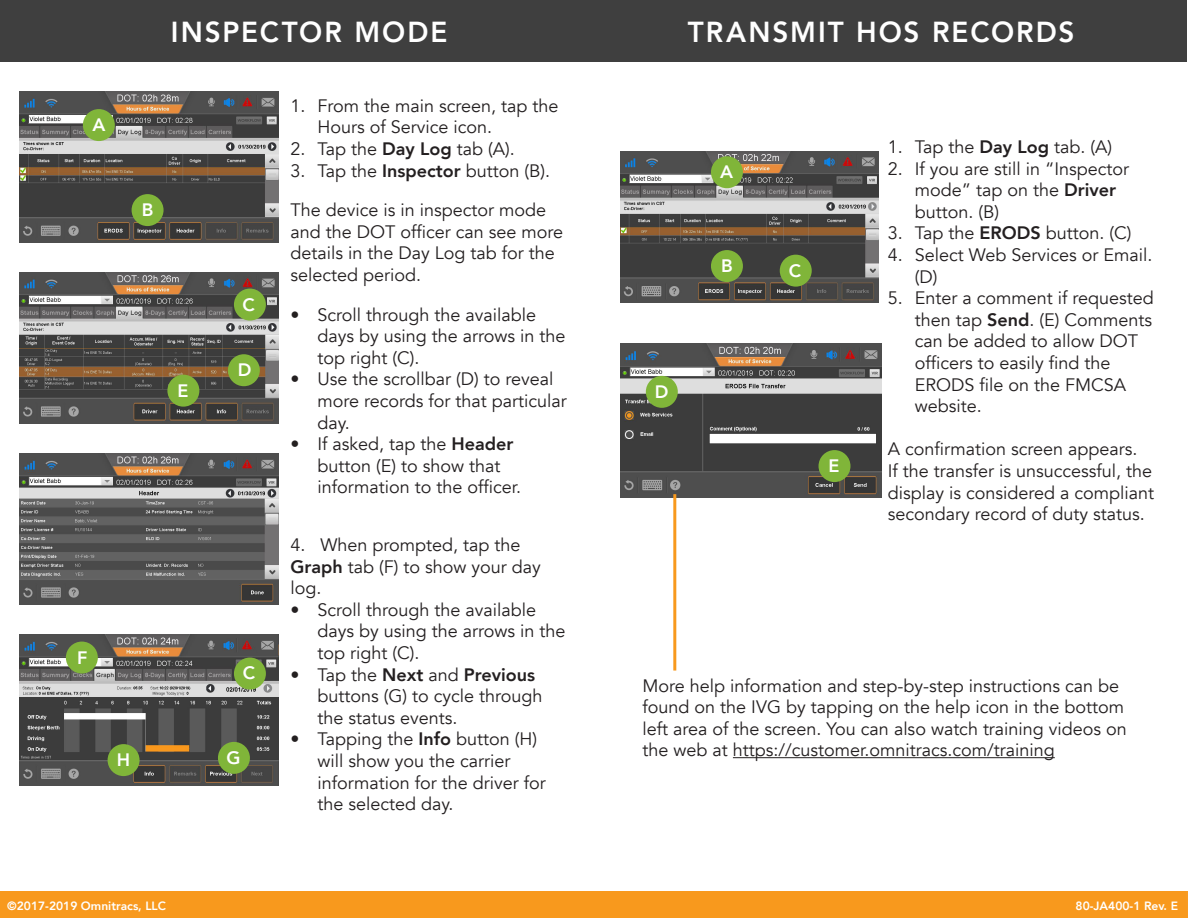
<style>
.page{position:relative;width:1188px;height:918px;background:#fff}
.page>*{position:absolute;margin:0;border:0;box-sizing:border-box;transform-origin:0 0}
.t1{font:800 28.95px "Avenir";letter-spacing:.07em;color:#fff;scale:.96 1}
.t2{font:18px/21.6px "Avenir";color:#231f20}
.t3{font:800 18px "Avenir";color:#fff}
.t4{font:800 12px "Avenir";color:#fff}
.s1{font-weight:800}
</style>
<div class="page">
<div style="left:0;top:891px;width:1188px;height:27px;background:#f8991d"></div>
<div style="left:1px;top:1px;width:1186px;height:61px;background:#3f3f3f"></div>
<img style="left:19px;top:91px;width:259px;height:152px">
<img style="left:19px;top:272px;width:259px;height:152px">
<img style="left:20px;top:453px;width:258px;height:151px">
<img style="left:20px;top:634px;width:258px;height:151px">
<div style="left:83px;top:109px;width:32px;height:32px;background:#80b539;border-radius:50%"></div>
<div style="left:218px;top:742px;width:32px;height:32px;background:#80b539;border-radius:50%"></div>
<div style="left:108px;top:744px;width:32px;height:32px;background:#80b539;border-radius:50%"></div>
<div style="left:234px;top:658px;width:32px;height:32px;background:#80b539;border-radius:50%"></div>
<div style="left:66px;top:642px;width:32px;height:32px;background:#80b539;border-radius:50%"></div>
<div style="left:167px;top:375px;width:32px;height:32px;background:#80b539;border-radius:50%"></div>
<div style="left:228px;top:354px;width:32px;height:32px;background:#80b539;border-radius:50%"></div>
<div style="left:234px;top:289px;width:32px;height:32px;background:#80b539;border-radius:50%"></div>
<div style="left:132px;top:194px;width:32px;height:32px;background:#80b539;border-radius:50%"></div>
<img style="left:620px;top:344px;width:261px;height:153px">
<img style="left:620px;top:152px;width:259px;height:150px">
<div style="left:711px;top:156px;width:32px;height:32px;background:#80b539;border-radius:50%"></div>
<div style="left:819px;top:450px;width:32px;height:32px;background:#80b539;border-radius:50%"></div>
<div style="left:646px;top:376px;width:32px;height:32px;background:#80b539;border-radius:50%"></div>
<div style="left:780px;top:255px;width:32px;height:32px;background:#80b539;border-radius:50%"></div>
<div style="left:711px;top:250px;width:32px;height:32px;background:#80b539;border-radius:50%"></div>
<hr style="left:733px;top:757px;width:322px;height:1px;background:#231f20">
<hr style="left:673px;top:494px;width:3px;height:177px;background:#f8991d">
<p class="t1" style="left:171px;top:10px;width:290px">INSPECTOR MODE</p>
<p class="t1" style="left:688px;top:10px;width:404px">TRANSMIT HOS RECORDS</p>
<p class="t3" style="left:92px;top:110px;width:14px">A</p>
<p class="t3" style="left:142px;top:196px;width:13px">B</p>
<p class="t3" style="left:178px;top:377px;width:12px">E</p>
<p class="t3" style="left:243px;top:290px;width:14px">C</p>
<p class="t3" style="left:238px;top:356px;width:15px">D</p>
<p class="t3" style="left:77px;top:643px;width:12px">F</p>
<p class="t3" style="left:243px;top:659px;width:14px">C</p>
<p class="t3" style="left:117px;top:746px;width:15px">H</p>
<p class="t3" style="left:227px;top:744px;width:16px">G</p>
<p class="t2" style="left:318px;top:95px;width:243px;text-indent:-27px">1. From the main screen, tap the<br>Hours of Service icon.</p>
<p class="t2" style="left:291px;top:138px;width:226px">2. Tap the <span class="s1">Day Log</span> tab (A).</p>
<p class="t2" style="left:291px;top:160px;width:261px">3. Tap the <span class="s1">Inspector</span> button (B).</p>
<p class="t2" style="left:291px;top:200px;width:274px">The device is in inspector mode and the DOT officer can see more details in the Day Log tab for the selected period.</p>
<p class="t2" style="left:318px;top:304px;width:250px;text-indent:-27px">• Scroll through the available days by using the arrows in the top right (C).</p>
<p class="t2" style="left:318px;top:369px;width:251px;text-indent:-27px">• Use the scrollbar (D) to reveal more records for that particular day.</p>
<p class="t2" style="left:318px;top:434px;width:205px;text-indent:-27px">• If asked, tap the <span class="s1">Header </span>button (E) to show that information to the officer.</p>
<p class="t2" style="left:291px;top:534px;width:252px">4. When prompted, tap the<br><span class="s1">Graph</span> tab (F) to show your day log.</p>
<p class="t2" style="left:318px;top:599px;width:250px;text-indent:-27px">• Scroll through the available days by using the arrows in the top right (C).</p>
<p class="t2" style="left:318px;top:664px;width:227px;text-indent:-27px">• Tap the <span class="s1">Next</span> and <span class="s1">Previous </span>buttons (G) to cycle through the status events.</p>
<p class="t2" style="left:318px;top:729px;width:230px;text-indent:-27px">• Tapping the <span class="s1">Info</span> button (H) will show you the carrier information for the driver for the selected day.</p>
<p class="t3" style="left:655px;top:377px;width:15px">D</p>
<p class="t3" style="left:720px;top:158px;width:14px">A</p>
<p class="t3" style="left:721px;top:252px;width:13px">B</p>
<p class="t3" style="left:789px;top:256px;width:14px">C</p>
<p class="t3" style="left:829px;top:452px;width:12px">E</p>
<p class="t2" style="left:888px;top:136px;width:226px">1. Tap the <span class="s1">Day Log</span> tab. (A)</p>
<p class="t2" style="left:915px;top:158px;width:216px;text-indent:-27px">2. If you are still in “Inspector mode” tap on the <span class="s1">Driver </span>button. (B)</p>
<p class="t2" style="left:888px;top:223px;width:245px">3. Tap the <span class="s1">ERODS</span> button. (C)</p>
<p class="t2" style="left:915px;top:244px;width:239px;text-indent:-27px">4. Select Web Services or Email. (D)</p>
<p class="t2" style="left:915px;top:288px;width:240px;text-indent:-27px">5. Enter a comment if requested then tap <span class="s1">Send</span>. (E) Comments can be added to allow DOT officers to easily find the<br>ERODS file on the FMCSA website.</p>
<p class="t2" style="left:888px;top:439px;width:251px">A confirmation screen appears.</p>
<p class="t2" style="left:888px;top:460px;width:268px;text-align:justify">If the transfer is unsuccessful, the display is considered a compliant secondary record of duty status.</p>
<p class="t2" style="left:643px;top:675px;width:486px">More help information and step-by-step instructions can be found on the IVG by tapping on the help icon in the bottom left area of the screen. You can also watch training videos on the web at https://customer.omnitracs.com/training</p>
<p class="t4" style="left:7px;top:897px;width:160px">©2017-2019 Omnitracs, LLC</p>
<p class="t4" style="left:1076px;top:896px;width:104px">80-JA400-1 Rev. E</p>
</div>
